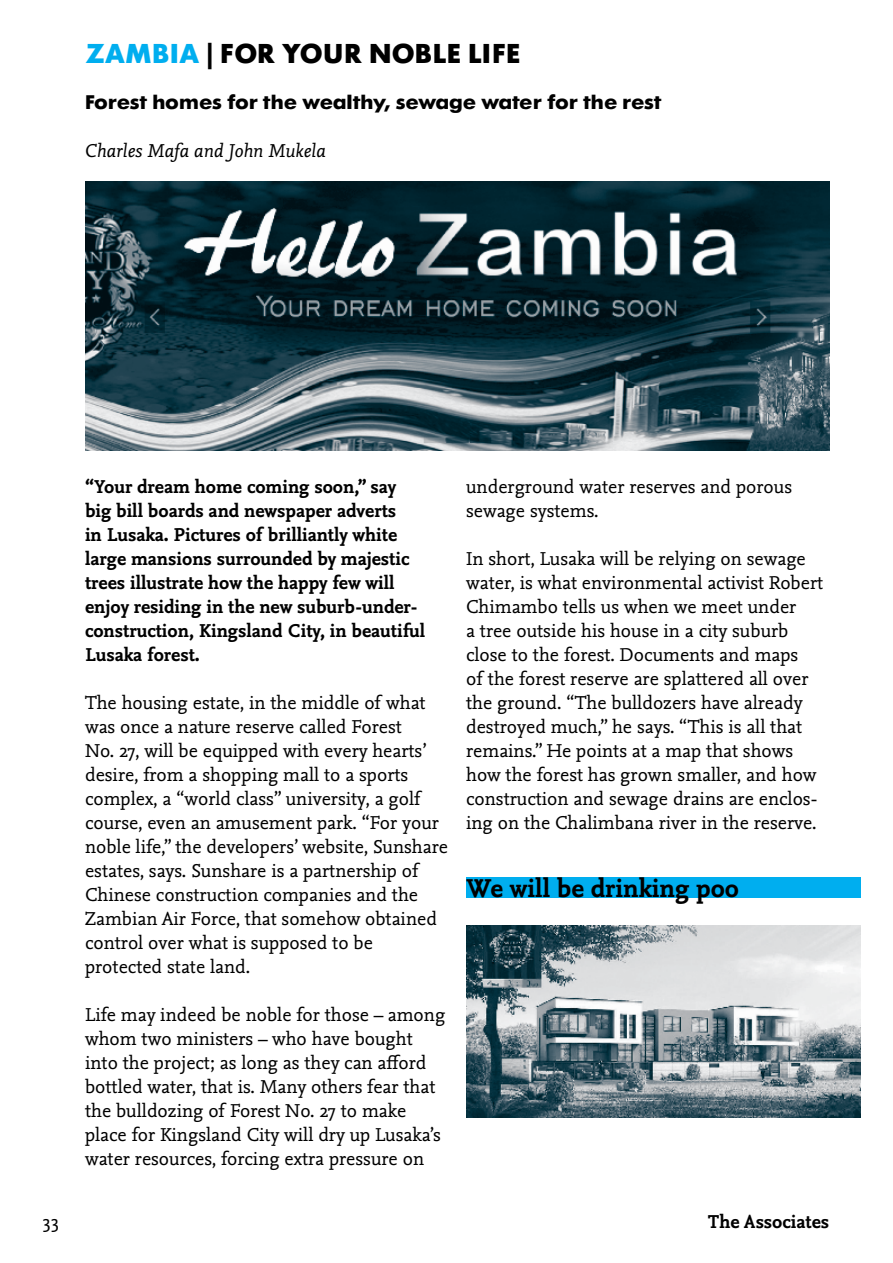
<style>
.page{position:relative;width:893px;height:1263px;background:#fff}
.page>*{position:absolute;margin:0;border:0;box-sizing:border-box;transform-origin:0 0}
.t1{font:700 27px "Our Futura";letter-spacing:.02em;color:#000}
.t2{font:700 27px "Nexus Mix Pro";color:#000}
.t3{font:19.5px/24px "Nexus Mix Pro";color:#000}
.t4{font:700 19.5px/24px "Nexus Mix Pro";color:#000}
.t5{font:700 19.5px "Our Futura";color:#000}
.t6{font:italic 19.5px "Nexus Mix Pro";color:#000}
.s1{color:#00aeef}
</style>
<div class="page">
<img style="left:85px;top:181px;width:744px;height:270px">
<div style="left:466px;top:877px;width:395px;height:21px;background:#00aeef"></div>
<img style="left:466px;top:925px;width:395px;height:193px">
<h1 class="t1" style="left:85px;top:37px;width:437px"><span class="s1">ZAMBIA</span> | FOR YOUR NOBLE LIFE</h1>
<p class="t5" style="left:85px;top:90px;width:578px">Forest homes for the wealthy, sewage water for the rest</p>
<p class="t6" style="left:85px;top:136px;width:242px">Charles Mafa and John Mukela</p>
<p class="t4" style="left:85px;top:474px;width:342px">“Your dream home coming soon,” say big bill boards and newspaper adverts<br>in Lusaka. Pictures of brilliantly white large mansions surrounded by majestic trees illustrate how the happy few will enjoy residing in the new suburb-under&shy;construction, Kingsland City, in beautiful Lusaka forest.</p>
<p class="t3" style="left:85px;top:690px;width:365px">The housing estate, in the middle of what was once a nature reserve called Forest<br>No. 27, will be equipped with every hearts’ desire, from a shopping mall to a sports complex, a “world class” university, a golf course, even an amusement park. “For your noble life,” the developers’ website, Sunshare estates, says. Sunshare is a partnership of Chinese construction companies and the Zambian Air Force, that somehow obtained control over what is supposed to be protected state land.</p>
<p class="t3" style="left:85px;top:1002px;width:362px">Life may indeed be noble for those – among whom two ministers – who have bought into the project; as long as they can afford bottled water, that is. Many others fear that the bulldozing of Forest No. 27 to make place for Kingsland City will dry up Lusaka’s water resources, forcing extra pressure on</p>
<p class="t3" style="left:466px;top:474px;width:328px">underground water reserves and porous sewage systems.</p>
<p class="t3" style="left:466px;top:546px;width:359px">In short, Lusaka will be relying on sewage water, is what environmental activist Robert Chimambo tells us when we meet under<br>a tree outside his house in a city suburb close to the forest. Documents and maps<br>of the forest reserve are splattered all over the ground. “The bulldozers have already destroyed much,” he says. “This is all that remains.” He points at a map that shows how the forest has grown smaller, and how construction and sewage drains are enclos&shy;ing on the Chalimbana river in the reserve.</p>
<h1 class="t2" style="left:466px;top:868px;width:274px">We will be drinking poo</h1>
<p class="t3" style="left:43px;top:1209px;width:18px">33</p>
<p class="t4" style="left:708px;top:1209px;width:123px">The Associates</p>
</div>
